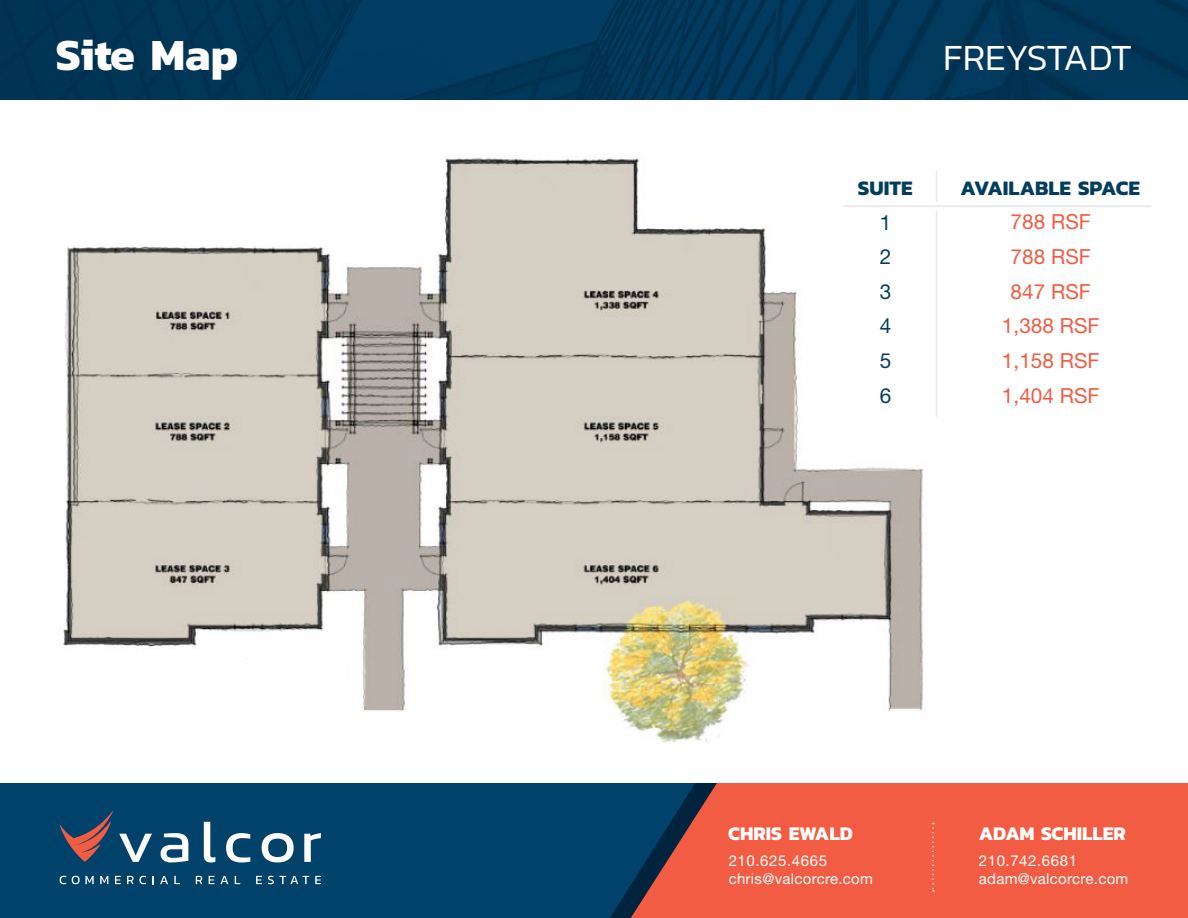
<style>
.page{position:relative;width:1188px;height:918px;background:#fff}
.page>*{position:absolute;margin:0;border:0;box-sizing:border-box;transform-origin:0 0}
.t1{font:700 45px "Kanit";color:#fff}
.big_title{font:300 37.5px "Kanit";letter-spacing:-.025em;color:#fff}
.t2{font:20.85px "Helvetica Neue LT Std";color:#f15c42}
.t3{font:700 20.85px "Kanit";color:#033d5d}
.t4{font:20.85px "Helvetica Neue LT Std";color:#033d5d}
.t5{font:700 19.5px "Kanit";color:#fff}
.t6{font:15px/18px "Helvetica Neue LT Std";letter-spacing:.02em;color:#fff}
</style>
<div class="page">
<div style="left:717px;top:783px;width:471px;height:135px;background:#f15c42"></div>
<svg style="left:695px;top:783px;width:22px;height:135px;background:#d25441"></svg>
<svg style="left:0;top:783px;width:695px;height:135px;background:#0a4267"></svg>
<svg style="left:119px;top:834px;width:33px;height:28px"></svg>
<svg style="left:161px;top:833px;width:27px;height:29px"></svg>
<svg style="left:204px;top:822px;width:11px;height:40px"></svg>
<svg style="left:226px;top:833px;width:24px;height:29px"></svg>
<svg style="left:262px;top:833px;width:32px;height:29px"></svg>
<svg style="left:304px;top:833px;width:17px;height:29px"></svg>
<svg style="left:60px;top:876px;width:6px;height:8px"></svg>
<svg style="left:72px;top:876px;width:22px;height:8px"></svg>
<svg style="left:100px;top:876px;width:8px;height:8px"></svg>
<svg style="left:115px;top:876px;width:6px;height:8px"></svg>
<svg style="left:127px;top:876px;width:19px;height:8px"></svg>
<svg style="left:152px;top:876px;width:2px;height:8px"></svg>
<svg style="left:160px;top:876px;width:8px;height:8px"></svg>
<svg style="left:174px;top:876px;width:6px;height:8px"></svg>
<svg style="left:196px;top:876px;width:6px;height:8px"></svg>
<svg style="left:209px;top:876px;width:5px;height:8px"></svg>
<svg style="left:220px;top:876px;width:8px;height:8px"></svg>
<svg style="left:235px;top:876px;width:5px;height:8px"></svg>
<svg style="left:256px;top:876px;width:6px;height:8px"></svg>
<svg style="left:268px;top:876px;width:41px;height:8px"></svg>
<svg style="left:315px;top:876px;width:6px;height:8px"></svg>
<svg style="left:60px;top:811px;width:53px;height:51px;background:#44495e"></svg>
<svg style="left:932px;top:823px;width:2px;height:69px"></svg>
<img style="left:0;top:0;width:1188px;height:100px">
<img style="left:62px;top:156px;width:861px;height:588px">
<hr style="left:843px;top:205px;width:308px;height:2px;background:#e7e9eb">
<hr style="left:936px;top:211px;width:1px;height:205px;background:#e7e9eb">
<svg style="left:936px;top:172px;width:1px;height:29px"></svg>
<div style="left:131px;top:659px;width:214px;height:35px;background:#fff"></div>
<p class="t1" style="left:56px;top:20px;width:184px">Site Map</p>
<p class="big_title" style="left:943px;top:31px;width:191px">FREYSTADT</p>
<p class="t3" style="left:858px;top:172px;width:56px">SUITE</p>
<p class="t4" style="left:880px;top:210px;width:13px">1</p>
<p class="t4" style="left:880px;top:244px;width:13px">2</p>
<p class="t4" style="left:880px;top:279px;width:13px">3</p>
<p class="t4" style="left:880px;top:314px;width:13px">4</p>
<p class="t4" style="left:880px;top:348px;width:13px">5</p>
<p class="t4" style="left:880px;top:383px;width:13px">6</p>
<p class="t3" style="left:961px;top:172px;width:181px">AVAILABLE SPACE</p>
<p class="t2" style="left:1011px;top:210px;width:82px">788 RSF</p>
<p class="t2" style="left:1011px;top:244px;width:82px">788 RSF</p>
<p class="t2" style="left:1011px;top:279px;width:82px">847 RSF</p>
<p class="t2" style="left:1002px;top:314px;width:99px">1,388 RSF</p>
<p class="t2" style="left:1002px;top:348px;width:99px">1,158 RSF</p>
<p class="t2" style="left:1002px;top:383px;width:99px">1,404 RSF</p>
<h3 class="t5" style="left:728px;top:818px;width:126px">CHRIS EWALD</h3>
<p class="t6" style="left:729px;top:852px;width:146px">210.625.4665 chris@valcorcre.com</p>
<h3 class="t5" style="left:979px;top:818px;width:149px">ADAM SCHILLER</h3>
<p class="t6" style="left:979px;top:852px;width:151px">210.742.6681 adam@valcorcre.com</p>
</div>
